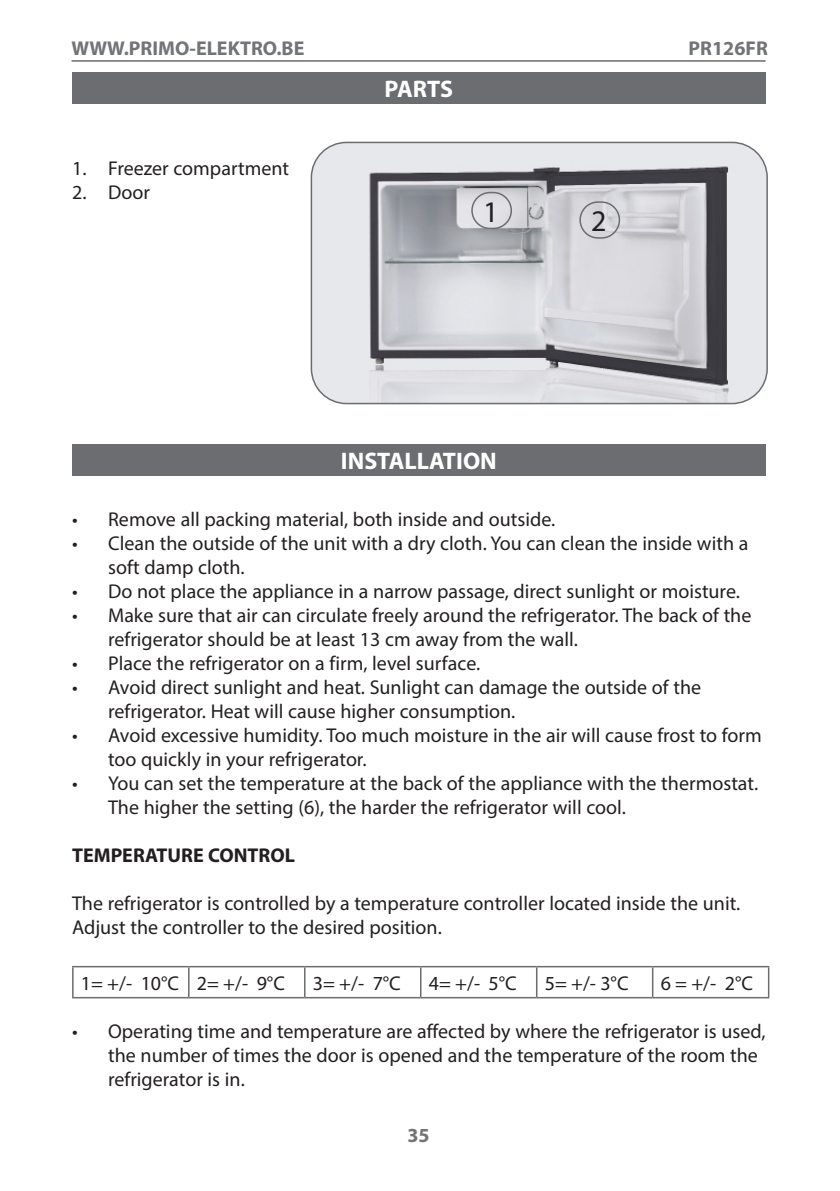
<style>
.page{position:relative;width:840px;height:1191px;background:#fff}
.page>*{position:absolute;margin:0;border:0;box-sizing:border-box;transform-origin:0 0}
.t1{font:30px "Myriad Pro";color:#231f20}
.titel{font:700 24px "Myriad Pro";color:#fff}
.standard_text_bookle{font:20px/24px "Myriad Pro";color:#231f20}
.t2{font:700 20px "Myriad Pro";color:#727477}
.standard_text_bookle-2{font:700 20px "Myriad Pro";color:#231f20}
</style>
<div class="page">
<hr style="left:71px;top:60px;width:694px;height:1px;background:#231f20">
<div style="left:72px;top:72px;width:693px;height:31px;background:#6c6d70"></div>
<div style="left:72px;top:444px;width:693px;height:31px;background:#6c6d70"></div>
<hr style="left:72px;top:966px;width:117px;height:1px;background:#6c6d70">
<hr style="left:72px;top:967px;width:2px;height:30px;background:#6c6d70">
<hr style="left:189px;top:966px;width:115px;height:1px;background:#6c6d70">
<hr style="left:188px;top:967px;width:1px;height:30px;background:#6c6d70">
<hr style="left:304px;top:966px;width:116px;height:1px;background:#6c6d70">
<hr style="left:304px;top:967px;width:1px;height:30px;background:#6c6d70">
<hr style="left:420px;top:966px;width:116px;height:1px;background:#6c6d70">
<hr style="left:420px;top:967px;width:1px;height:30px;background:#6c6d70">
<hr style="left:536px;top:966px;width:116px;height:1px;background:#6c6d70">
<hr style="left:535px;top:967px;width:2px;height:30px;background:#6c6d70">
<hr style="left:652px;top:966px;width:117px;height:1px;background:#6c6d70">
<hr style="left:651px;top:967px;width:2px;height:30px;background:#6c6d70">
<hr style="left:767px;top:967px;width:2px;height:30px;background:#6c6d70">
<hr style="left:72px;top:997px;width:117px;height:1px;background:#6c6d70">
<hr style="left:189px;top:997px;width:115px;height:1px;background:#6c6d70">
<hr style="left:304px;top:997px;width:116px;height:1px;background:#6c6d70">
<hr style="left:420px;top:997px;width:116px;height:1px;background:#6c6d70">
<hr style="left:536px;top:997px;width:116px;height:1px;background:#6c6d70">
<hr style="left:652px;top:997px;width:117px;height:1px;background:#6c6d70">
<img style="left:313px;top:142px;width:453px;height:261px">
<div style="left:310px;top:142px;width:457px;height:262px;border:2px solid #6c6d70;border-radius:35px"></div>
<div style="left:471px;top:192px;width:40px;height:37px;border:2px solid #6c6d70;border-radius:18px"></div>
<div style="left:579px;top:201px;width:40px;height:38px;border:2px solid #6c6d70;border-radius:18px"></div>
<p class="t2" style="left:71px;top:35px;width:234px">WWW.PRIMO-ELEKTRO.BE</p>
<p class="standard_text_bookle" style="left:72px;top:156px;width:218px">1. Freezer compartment</p>
<p class="standard_text_bookle" style="left:72px;top:180px;width:79px">2. Door</p>
<p class="titel" style="left:384px;top:73px;width:70px">PARTS</p>
<p class="t1" style="left:483px;top:193px;width:17px">1</p>
<p class="t1" style="left:591px;top:203px;width:17px">2</p>
<p class="t2" style="left:688px;top:35px;width:81px">PR126FR</p>
<p class="titel" style="left:341px;top:445px;width:157px">INSTALLATION</p>
<p class="standard_text_bookle" style="left:72px;top:506px;width:484px">• Remove all packing material, both inside and outside.</p>
<p class="standard_text_bookle" style="left:108px;top:530px;width:641px;text-indent:-36px">• Clean the outside of the unit with a dry cloth. You can clean the inside with a soft damp cloth.</p>
<p class="standard_text_bookle" style="left:72px;top:578px;width:669px">• Do not place the appliance in a narrow passage, direct sunlight or moisture.</p>
<p class="standard_text_bookle" style="left:108px;top:602px;width:644px;text-indent:-36px">• Make sure that air can circulate freely around the refrigerator. The back of the refrigerator should be at least 13 cm away from the wall.</p>
<p class="standard_text_bookle" style="left:72px;top:650px;width:409px">• Place the refrigerator on a firm, level surface.</p>
<p class="standard_text_bookle" style="left:108px;top:674px;width:594px;text-indent:-36px">• Avoid direct sunlight and heat. Sunlight can damage the outside of the refrigerator. Heat will cause higher consumption.</p>
<p class="standard_text_bookle" style="left:108px;top:722px;width:655px;text-indent:-36px">• Avoid excessive humidity. Too much moisture in the air will cause frost to form too quickly in your refrigerator.</p>
<p class="standard_text_bookle" style="left:108px;top:770px;width:651px;text-indent:-36px">• You can set the temperature at the back of the appliance with the thermostat.<br>The higher the setting (6), the harder the refrigerator will cool.</p>
<p class="standard_text_bookle-2" style="left:72px;top:842px;width:224px">TEMPERATURE CONTROL</p>
<p class="standard_text_bookle" style="left:72px;top:891px;width:669px">The refrigerator is controlled by a temperature controller located inside the unit.<br>Adjust the controller to the desired position.</p>
<p class="standard_text_bookle" style="left:81px;top:970px;width:100px">1= +/- 10°C</p>
<p class="standard_text_bookle" style="left:197px;top:970px;width:90px">2= +/- 9°C</p>
<p class="standard_text_bookle" style="left:312px;top:970px;width:90px">3= +/- 7°C</p>
<p class="standard_text_bookle" style="left:428px;top:970px;width:90px">4= +/- 5°C</p>
<p class="standard_text_bookle" style="left:544px;top:970px;width:85px">5= +/- 3°C</p>
<p class="standard_text_bookle" style="left:660px;top:970px;width:94px">6 = +/- 2°C</p>
<p class="standard_text_bookle" style="left:108px;top:1019px;width:658px;text-indent:-36px">• Operating time and temperature are affected by where the refrigerator is used, the number of times the door is opened and the temperature of the room the refrigerator is in.</p>
<p class="t2" style="left:407px;top:1122px;width:24px">35</p>
</div>
